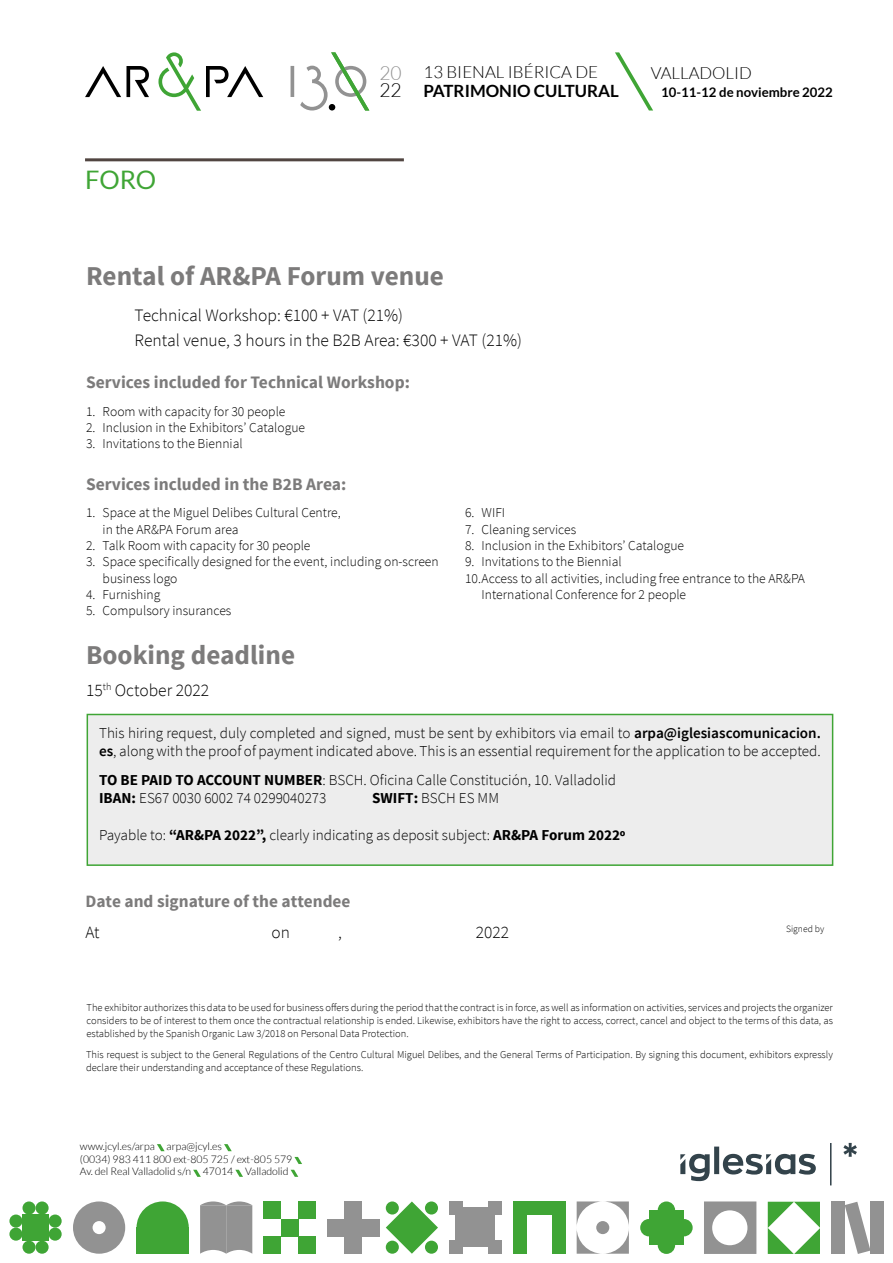
<style>
.page{position:relative;width:893px;height:1263px;background:#fff}
.page>*{position:absolute;margin:0;border:0;box-sizing:border-box;transform-origin:0 0}
.t1{font:700 27.15px "Source Sans Pro";color:#7c7b7b}
.t2{font:25.5px "Lato";color:#3fa535}
.t3{font:300 19.2px "Lato";color:#929292}
.t4{font:300 19.2px "Lato";color:#000}
.t5{font:300 17.4px/25.2px "Source Sans Pro";color:#000}
.t6{font:700 17.4px "Source Sans Pro";color:#7c7b7b}
.t7{font:700 17.25px "Source Sans Pro";color:#7c7b7b}
.t8{font:300 17.25px "Source Sans Pro";color:#000}
.t9{font:700 16.95px "Lato";color:#000}
.t10{font:300 16.95px "Lato";color:#000}
.t11{font:300 16.8px "Lato";color:#000}
.t12{font:300 15.15px/18.5px "Source Sans Pro";color:#000}
.t13{font:300 13.65px/16.4px "Source Sans Pro";color:#000}
.t14{font:700 13.2px "Lato";color:#000}
.t15{font:300 10.5px/12.6px "Source Sans Pro";color:#000}
.t16{font:300 10.5px/12.8px "Lato";color:#000}
.t17{font:300 9.6px "Source Sans Pro";color:#000}
.s1{font-weight:600}
.s2{font-weight:700}
</style>
<div class="page">
<hr style="left:85px;top:158px;width:319px;height:3px;background:#514541">
<svg style="left:85px;top:66px;width:64px;height:31px"></svg>
<svg style="left:158px;top:52px;width:105px;height:59px"></svg>
<hr style="left:291px;top:66px;width:3px;height:31px;background:#929292">
<svg style="left:157px;top:1144px;width:8px;height:7px"></svg>
<svg style="left:224px;top:1144px;width:8px;height:7px"></svg>
<svg style="left:294px;top:1157px;width:8px;height:7px"></svg>
<svg style="left:193px;top:1170px;width:8px;height:7px"></svg>
<svg style="left:235px;top:1170px;width:8px;height:7px"></svg>
<svg style="left:291px;top:1170px;width:7px;height:7px"></svg>
<svg style="left:300px;top:52px;width:69px;height:59px"></svg>
<svg style="left:615px;top:52px;width:38px;height:59px"></svg>
<div style="left:513px;top:1201px;width:13px;height:53px;background:#3fa535"></div>
<div style="left:552px;top:1201px;width:13px;height:53px;background:#3fa535"></div>
<div style="left:513px;top:1201px;width:52px;height:13px;background:#3fa535"></div>
<div style="left:264px;top:1201px;width:17px;height:18px;background:#3fa535"></div>
<div style="left:264px;top:1236px;width:17px;height:18px;background:#3fa535"></div>
<div style="left:281px;top:1219px;width:17px;height:17px;background:#3fa535"></div>
<div style="left:298px;top:1201px;width:18px;height:18px;background:#3fa535"></div>
<div style="left:298px;top:1236px;width:18px;height:18px;background:#3fa535"></div>
<div style="left:137px;top:1227px;width:52px;height:27px;background:#3fa535"></div>
<div style="left:137px;top:1201px;width:52px;height:53px;background:#3fa535;border-radius:50%"></div>
<svg style="left:768px;top:1202px;width:52px;height:52px"></svg>
<div style="left:831px;top:1202px;width:13px;height:52px;background:#929292"></div>
<div style="left:870px;top:1202px;width:13px;height:52px;background:#929292"></div>
<svg style="left:845px;top:1202px;width:25px;height:52px"></svg>
<svg style="left:577px;top:1201px;width:52px;height:53px"></svg>
<div style="left:596px;top:1221px;width:13px;height:13px;background:#929292;border-radius:50%"></div>
<div style="left:22px;top:1214px;width:27px;height:26px;background:#3fa535"></div>
<div style="left:49px;top:1214px;width:13px;height:13px;background:#3fa535;border-radius:50%"></div>
<div style="left:49px;top:1227px;width:13px;height:13px;background:#3fa535;border-radius:50%"></div>
<div style="left:36px;top:1201px;width:13px;height:13px;background:#3fa535;border-radius:50%"></div>
<div style="left:36px;top:1240px;width:13px;height:14px;background:#3fa535;border-radius:50%"></div>
<div style="left:9px;top:1214px;width:13px;height:13px;background:#3fa535;border-radius:50%"></div>
<div style="left:9px;top:1227px;width:13px;height:13px;background:#3fa535;border-radius:50%"></div>
<div style="left:22px;top:1201px;width:14px;height:13px;background:#3fa535;border-radius:50%"></div>
<div style="left:22px;top:1240px;width:14px;height:14px;background:#3fa535;border-radius:50%"></div>
<div style="left:327px;top:1219px;width:18px;height:17px;background:#929292"></div>
<div style="left:345px;top:1201px;width:17px;height:18px;background:#929292"></div>
<div style="left:345px;top:1219px;width:17px;height:17px;background:#929292"></div>
<div style="left:345px;top:1236px;width:17px;height:18px;background:#929292"></div>
<div style="left:362px;top:1219px;width:17px;height:17px;background:#929292"></div>
<svg style="left:386px;top:1201px;width:52px;height:53px"></svg>
<div style="left:73px;top:1201px;width:52px;height:53px;background:#929292;border-radius:50%"></div>
<div style="left:93px;top:1221px;width:13px;height:13px;background:#fff;border-radius:50%"></div>
<svg style="left:200px;top:1201px;width:52px;height:53px;background:#9c9c9c"></svg>
<div style="left:449px;top:1201px;width:13px;height:13px;background:#929292"></div>
<div style="left:449px;top:1240px;width:13px;height:13px;background:#929292"></div>
<div style="left:456px;top:1207px;width:39px;height:40px;background:#929292"></div>
<div style="left:489px;top:1201px;width:13px;height:13px;background:#929292"></div>
<div style="left:489px;top:1240px;width:13px;height:13px;background:#929292"></div>
<div style="left:649px;top:1210px;width:35px;height:35px;background:#3fa535"></div>
<div style="left:658px;top:1201px;width:17px;height:18px;background:#3fa535;border-radius:50%"></div>
<div style="left:658px;top:1236px;width:17px;height:18px;background:#3fa535;border-radius:50%"></div>
<div style="left:640px;top:1219px;width:18px;height:17px;background:#3fa535;border-radius:50%"></div>
<div style="left:675px;top:1219px;width:18px;height:17px;background:#3fa535;border-radius:50%"></div>
<svg style="left:704px;top:1201px;width:52px;height:53px"></svg>
<svg style="left:680px;top:1143px;width:151px;height:42px"></svg>
<svg style="left:843px;top:1143px;width:14px;height:14px"></svg>
<div style="left:87px;top:714px;width:746px;height:151px;background:#ededed"></div>
<div style="left:87px;top:714px;width:746px;height:152px;border:2px solid #3fa535"></div>
<h2 class="t2" style="left:85px;top:165px;width:72px">FORO</h2>
<h3 class="t3" style="left:379px;top:63px;width:24px">20</h3>
<h3 class="t4" style="left:379px;top:80px;width:24px">22</h3>
<h3 class="t10" style="left:424px;top:63px;width:176px">13 BIENAL IBÉRICA DE</h3>
<h3 class="t9" style="left:424px;top:81px;width:197px">PATRIMONIO CULTURAL</h3>
<h3 class="t11" style="left:651px;top:64px;width:103px">VALLADOLID</h3>
<p class="t14" style="left:661px;top:84px;width:173px">10-11-12 de noviembre 2022</p>
<h1 class="t1" style="left:86px;top:259px;width:359px">Rental of AR&amp;PA Forum venue</h1>
<h3 class="t5" style="left:135px;top:303px;width:389px">Technical Workshop: €100 + VAT (21%)<br>Rental venue, 3 hours in the B2B Area: €300 + VAT (21%)</h3>
<h3 class="t6" style="left:86px;top:371px;width:325px">Services included for Technical Workshop:</h3>
<h3 class="t13" style="left:86px;top:403px;width:201px">1. Room with capacity for 30 people</h3>
<h3 class="t13" style="left:86px;top:419px;width:220px">2. Inclusion in the Exhibitors’ Catalogue</h3>
<h3 class="t13" style="left:86px;top:436px;width:158px">3. Invitations to the Biennial</h3>
<h3 class="t6" style="left:86px;top:473px;width:262px">Services included in the B2B Area:</h3>
<h3 class="t13" style="left:103px;top:505px;width:240px;text-indent:-16px">1. Space at the Miguel Delibes Cultural Centre, in the AR&amp;PA Forum area</h3>
<h3 class="t13" style="left:86px;top:537px;width:226px">2. Talk Room with capacity for 30 people</h3>
<h3 class="t13" style="left:103px;top:554px;width:338px;text-indent:-17px">3. Space specifically designed for the event, including on-screen business logo</h3>
<h3 class="t13" style="left:86px;top:586px;width:76px">4. Furnishing</h3>
<h3 class="t13" style="left:86px;top:603px;width:147px">5. Compulsory insurances</h3>
<h3 class="t13" style="left:465px;top:505px;width:41px">6. WIFI</h3>
<h3 class="t13" style="left:465px;top:521px;width:113px">7. Cleaning services</h3>
<h3 class="t13" style="left:465px;top:537px;width:220px">8. Inclusion in the Exhibitors’ Catalogue</h3>
<h3 class="t13" style="left:465px;top:554px;width:158px">9. Invitations to the Biennial</h3>
<h3 class="t13" style="left:465px;top:570px;width:341px">10.Access to all activities, including free entrance to the AR&amp;PA</h3>
<h3 class="t13" style="left:482px;top:586px;width:206px">International Conference for 2 people</h3>
<h1 class="t1" style="left:86px;top:638px;width:210px">Booking deadline</h1>
<h3 class="t5" style="left:86px;top:678px;width:124px">15<sup>th</sup> October 2022</h3>
<p class="t12" style="left:99px;top:723px;width:723px">This hiring request, duly completed and signed, must be sent by exhibitors via email to <span class="s1">arpa@iglesiascomunicacion. es</span>, along with the proof of payment indicated above. This is an essential requirement for the application to be accepted.</p>
<h3 class="t12" style="left:99px;top:771px;width:519px"><span class="s2">TO BE PAID TO ACCOUNT NUMBER</span>: BSCH. Oficina Calle Constitución, 10. Valladolid<br><span class="s2">IBAN:</span> ES67 0030 6002 74 0299040273</h3>
<h3 class="t12" style="left:372px;top:789px;width:128px"><span class="s2">SWIFT:</span> BSCH ES MM</h3>
<h3 class="t12" style="left:99px;top:825px;width:528px">Payable to: <span class="s2">“AR&amp;PA 2022”,</span> clearly indicating as deposit subject: <span class="s2">AR&amp;PA Forum 2022º</span></h3>
<h3 class="t7" style="left:85px;top:890px;width:267px">Date and signature of the attendee</h3>
<h3 class="t8" style="left:85px;top:922px;width:16px">At</h3>
<h3 class="t8" style="left:271px;top:922px;width:20px">on</h3>
<h3 class="t8" style="left:338px;top:922px;width:5px">,</h3>
<h3 class="t8" style="left:476px;top:922px;width:35px">2022</h3>
<p class="t17" style="left:786px;top:923px;width:40px">Signed by</p>
<p class="t15" style="left:87px;top:1002px;width:748px;text-align:justify">The exhibitor authorizes this data to be used for business offers during the period that the contract is in force, as well as information on activities, services and projects the organizer considers to be of interest to them once the contractual relationship is ended. Likewise, exhibitors have the right to access, correct, cancel and object to the terms of this data, as established by the Spanish Organic Law 3/2018 on Personal Data Protection.</p>
<p class="t15" style="left:86px;top:1048px;width:748px">This request is subject to the General Regulations of the Centro Cultural Miguel Delibes, and the General Terms of Participation. By signing this document, exhibitors expressly declare their understanding and acceptance of these Regulations.</p>
<p class="t16" style="left:80px;top:1140px;width:214px">www.jcyl.es/arpa arpa@jcyl.es<br>(0034) 983 411 800 ext-805 725 / ext-805 579<br>Av. del Real Valladolid s/n 47014 Valladolid</p>
</div>
